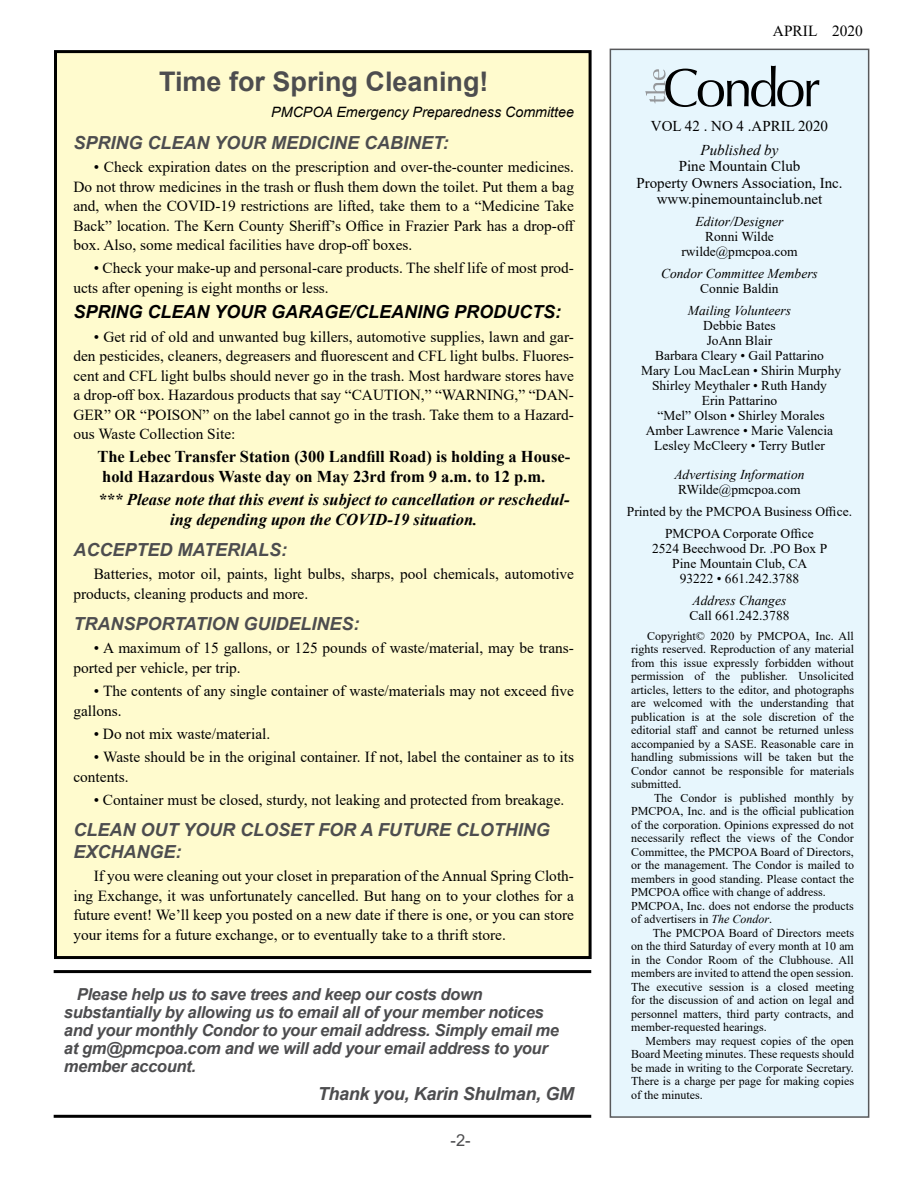
<style>
.page{position:relative;width:918px;height:1188px;background:#fff}
.page>*{position:absolute;margin:0;border:0;box-sizing:border-box;transform-origin:0 0}
.t1{font:700 27px "Arial";color:#4d4d4f}
.t2{font:italic 700 18px/21.6px "Arial";color:#4d4d4f}
.t3{font:italic 700 18px "Arial";color:#000}
.t4{font:italic 700 18px "Arial";letter-spacing:-.02em;color:#4d4d4f}
.t5{font:italic 700 16.5px/18px "Arial";letter-spacing:-.02em;color:#4d4d4f}
.t6{font:700 16.5px/19.5px "Times New Roman";color:#000}
.t7{font:italic 700 16.5px/19.5px "Times New Roman";color:#000}
.t8{font:16.5px "Arial";color:#4d4d4f}
.t9{font:15.3px/19.5px "Times New Roman";color:#000}
.t10{font:15px/16.5px "Times New Roman";color:#000;text-align:center}
.t11{font:italic 15px "Times New Roman";color:#000}
.t12{font:italic 14.25px "Arial";color:#000}
.t13{font:13.5px/15px "Times New Roman";color:#000;text-align:center}
.t14{font:italic 13.5px "Times New Roman";color:#000}
.t15{font:12px/13.5px "Times New Roman";color:#000;text-align:justify}
.s1{font-style:italic}
</style>
<div class="page">
<div style="left:610px;top:49px;width:259px;height:1069px;background:#e7f6fd;border:2px solid #58595b"></div>
<svg style="left:645px;top:66px;width:175px;height:41px"></svg>
<div style="left:56px;top:52px;width:534px;height:906px;background:#fffbce"></div>
<div style="left:54px;top:50px;width:538px;height:909px;border:3px solid #000"></div>
<hr style="left:54px;top:970px;width:537px;height:3px;background:#000">
<hr style="left:54px;top:1115px;width:537px;height:3px;background:#000">
<h1 class="t1" style="left:159px;top:62px;width:331px">Time for Spring Cleaning!</h1>
<p class="t12" style="left:271px;top:103px;width:304px">PMCPOA Emergency Preparedness Committee</p>
<p class="t2" style="left:73px;top:132px;width:377px">SPRING CLEAN YOUR MEDICINE CABINET:</p>
<p class="t9" style="left:73px;top:157px;width:503px;text-align:justify;text-indent:20px">• Check expiration dates on the prescription and over-the-counter medicines.<br>Do not throw medicines in the trash or flush them down the toilet. Put them a bag and, when the COVID-19 restrictions are lifted, take them to a “Medicine Take Back” location. The Kern County Sheriff’s Office in Frazier Park has a drop-off box. Also, some medical facilities have drop-off boxes.</p>
<p class="t9" style="left:73px;top:258px;width:502px;text-indent:20px">• Check your make-up and personal-care products. The shelf life of most prod&shy;ucts after opening is eight months or less.</p>
<p class="t3" style="left:73px;top:300px;width:489px">SPRING CLEAN YOUR GARAGE/CLEANING PRODUCTS:</p>
<p class="t9" style="left:73px;top:326px;width:502px;text-align:justify;text-indent:20px">• Get rid of old and unwanted bug killers, automotive supplies, lawn and gar&shy;den pesticides, cleaners, degreasers and fluorescent and CFL light bulbs. Fluores&shy;cent and CFL light bulbs should never go in the trash. Most hardware stores have a drop-off box. Hazardous products that say “CAUTION,” “WARNING,” “DAN-GER” OR “POISON” on the label cannot go in the trash. Take them to a Hazard&shy;ous Waste Collection Site:</p>
<p class="t6" style="left:97px;top:447px;width:475px">The Lebec Transfer Station (300 Landfill Road) is holding a House&shy;hold Hazardous Waste day on May 23rd from 9 a.m. to 12 p.m.</p>
<p class="t7" style="left:170px;top:489px;width:401px;text-indent:-72px">*** Please note that this event is subject to cancellation or reschedul&shy;ing depending upon the COVID-19 situation.</p>
<p class="t2" style="left:73px;top:539px;width:215px">ACCEPTED MATERIALS:</p>
<p class="t9" style="left:73px;top:564px;width:502px;text-indent:20px">Batteries, motor oil, paints, light bulbs, sharps, pool chemicals, automotive products, cleaning products and more.</p>
<p class="t2" style="left:73px;top:613px;width:288px">TRANSPORTATION GUIDELINES:</p>
<p class="t9" style="left:73px;top:638px;width:502px;text-indent:20px">• A maximum of 15 gallons, or 125 pounds of waste/material, may be trans&shy;ported per vehicle, per trip.</p>
<p class="t9" style="left:73px;top:681px;width:502px;text-indent:20px">• The contents of any single container of waste/materials may not exceed five gallons.</p>
<p class="t9" style="left:94px;top:723px;width:178px">• Do not mix waste/material.</p>
<p class="t9" style="left:73px;top:747px;width:502px;text-indent:20px">• Waste should be in the original container. If not, label the container as to its contents.</p>
<p class="t9" style="left:94px;top:790px;width:472px">• Container must be closed, sturdy, not leaking and protected from breakage.</p>
<p class="t2" style="left:73px;top:820px;width:478px">CLEAN OUT YOUR CLOSET FOR A FUTURE CLOTHING<br>EXCHANGE:</p>
<p class="t9" style="left:73px;top:866px;width:502px;text-align:justify;text-indent:20px">If you were cleaning out your closet in preparation of the Annual Spring Cloth&shy;ing Exchange, it was unfortunately cancelled. But hang on to your clothes for a future event! We’ll keep you posted on a new date if there is one, or you can store your items for a future exchange, or to eventually take to a thrift store.</p>
<p class="t5" style="left:64px;top:986px;width:497px;text-indent:13px">Please help us to save trees and keep our costs down substantially by allowing us to email all of your member notices and your monthly Condor to your email address. Simply email me at gm@pmcpoa.com and we will add your email address to your member account.</p>
<p class="t4" style="left:318px;top:1082px;width:258px">Thank you, Karin Shulman, GM</p>
<p class="t8" style="left:451px;top:1129px;width:22px">-2-</p>
<p class="t9" style="left:773px;top:20px;width:91px">APRIL 2020</p>
<p class="t10" style="left:651px;top:118px;width:179px">VOL 42 . NO 4 .APRIL 2020</p>
<p class="t11" style="left:701px;top:140px;width:79px">Published by</p>
<p class="t10" style="left:636px;top:158px;width:208px">Pine Mountain Club<br>Property Owners Association, Inc. www.pinemountainclub.net</p>
<p class="t14" style="left:696px;top:213px;width:89px">Editor/Designer</p>
<p class="t13" style="left:681px;top:229px;width:118px">Ronni Wilde rwilde@pmcpoa.com</p>
<p class="t14" style="left:661px;top:265px;width:158px">Condor Committee Members</p>
<p class="t13" style="left:700px;top:281px;width:80px">Connie Baldin</p>
<p class="t14" style="left:688px;top:301px;width:105px">Mailing Volunteers</p>
<p class="t13" style="left:641px;top:318px;width:202px">Debbie Bates<br>JoAnn Blair<br>Barbara Cleary • Gail Pattarino<br>Mary Lou MacLean • Shirin Murphy<br>Shirley Meythaler • Ruth Handy<br>Erin Pattarino<br>“Mel” Olson • Shirley Morales<br>Amber Lawrence • Marie Valencia<br>Lesley McCleery • Terry Butler</p>
<p class="t14" style="left:674px;top:465px;width:132px">Advertising Information</p>
<p class="t13" style="left:627px;top:478px;width:227px;line-height:22px">RWilde@pmcpoa.com<br>Printed by the PMCPOA Business Office.<br>PMCPOA Corporate Office</p>
<p class="t13" style="left:652px;top:541px;width:177px">2524 Beechwood Dr. .PO Box P<br>Pine Mountain Club, CA<br>93222 • 661.242.3788</p>
<p class="t14" style="left:693px;top:591px;width:95px">Address Changes</p>
<p class="t13" style="left:689px;top:607px;width:102px">Call 661.242.3788</p>
<p class="t15" style="left:631px;top:629px;width:224px;text-indent:16px">Copyright© 2020 by PMCPOA, Inc. All rights reserved. Reproduction of any material from this issue expressly forbidden without permission of the publisher. Unsolicited articles, letters to the editor, and photographs are welcomed with the understanding that publication is at the sole discretion of the editorial staff and cannot be returned unless accompanied by a SASE. Reasonable care in handling submissions will be taken but the Condor cannot be responsible for materials submitted.</p>
<p class="t15" style="left:631px;top:791px;width:224px;text-align:left;text-indent:23px">The Condor is published monthly by PMCPOA, Inc. and is the official publication of the corporation. Opinions expressed do not necessarily reflect the views of the Condor Committee, the PMCPOA Board of Directors, or the management. The Condor is mailed to members in good standing. Please contact the PMCPOA office with change of address.<br>PMCPOA, Inc. does not endorse the products of advertisers in <span class="s1">The Condor</span>.</p>
<p class="t15" style="left:631px;top:926px;width:224px;text-indent:22px">The PMCPOA Board of Directors meets on the third Saturday of every month at 10 am in the Condor Room of the Clubhouse. All members are invited to attend the open session.<br>The executive session is a closed meeting for the discussion of and action on legal and personnel matters, third party contracts, and member-requested hearings.</p>
<p class="t15" style="left:631px;top:1034px;width:224px;text-indent:15px">Members may request copies of the open Board Meeting minutes. These requests should be made in writing to the Corporate Secretary.<br>There is a charge per page for making copies of the minutes.</p>
</div>
